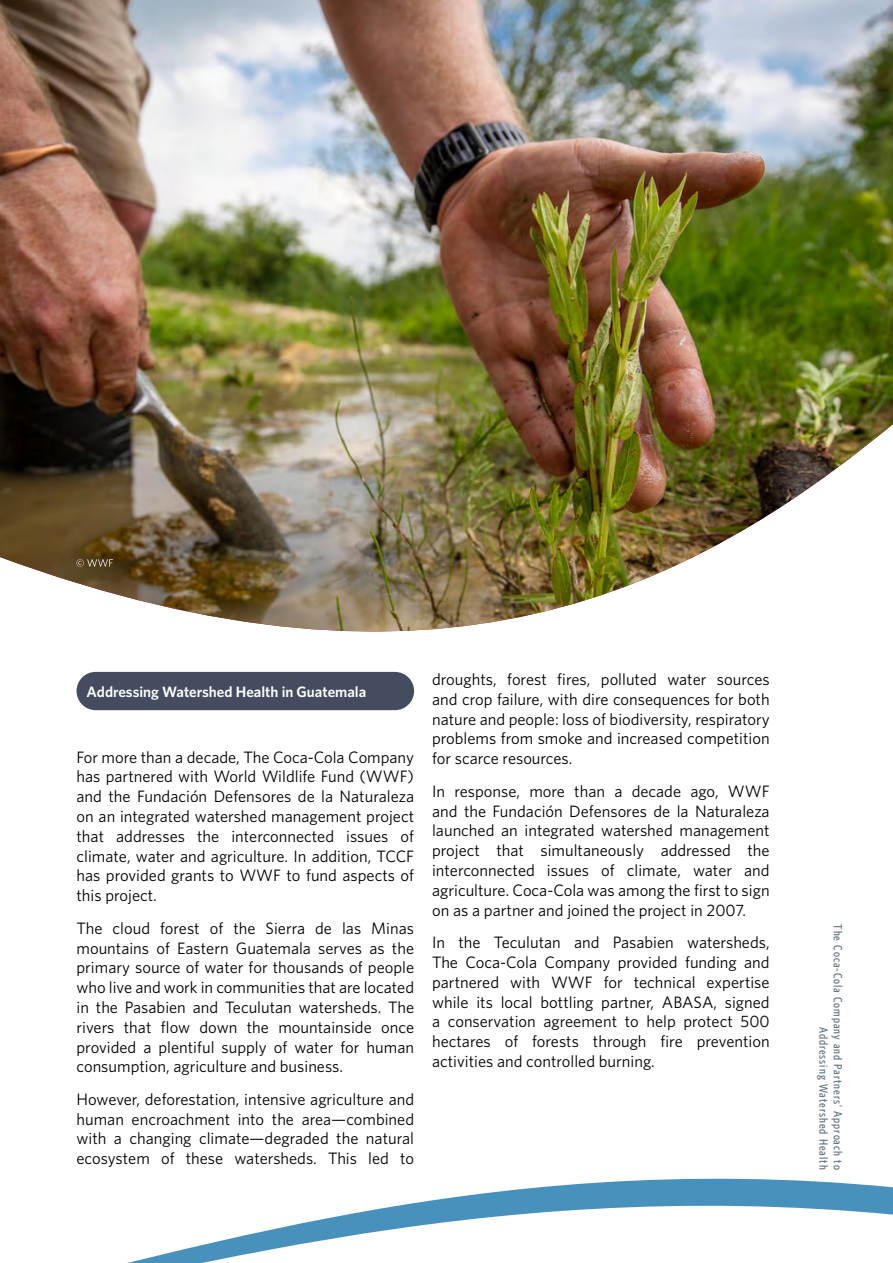
<style>
.page{position:relative;width:893px;height:1263px;background:#fff}
.page>*{position:absolute;margin:0;border:0;box-sizing:border-box;transform-origin:0 0}
.t1{font:16.5px/19.8px "Whitney";color:#000;text-align:justify}
.t2{font:600 15px "Whitney";color:#fff}
.t3{font:500 12px/14.4px "Whitney Condensed";letter-spacing:.08em;color:#5e7080;text-align:right}
</style>
<div class="page">
<svg style="left:127px;top:1178px;width:766px;height:85px"></svg>
<svg style="left:76px;top:671px;width:339px;height:40px;background:#51596a"></svg>
<img style="left:0;top:0;width:893px;height:632px">
<svg style="left:77px;top:559px;width:36px;height:8px"></svg>
<p class="t2" style="left:87px;top:682px;width:281px">Addressing Watershed Health in Guatemala</p>
<p class="t1" style="left:77px;top:746px;width:339px">For more than a decade, The Coca-Cola Company has partnered with World Wildlife Fund (WWF) and the Fundación Defensores de la Naturaleza on an integrated watershed management project that addresses the interconnected issues of climate, water and agriculture. In addition, TCCF has provided grants to WWF to fund aspects of this project.</p>
<p class="t1" style="left:77px;top:918px;width:339px">The cloud forest of the Sierra de las Minas mountains of Eastern Guatemala serves as the primary source of water for thousands of people who live and work in communities that are located in the Pasabien and Teculutan watersheds. The rivers that flow down the mountainside once provided a plentiful supply of water for human consumption, agriculture and business.</p>
<p class="t1" style="left:77px;top:1089px;width:339px">However, deforestation, intensive agriculture and human encroachment into the area—combined with a changing climate—degraded the natural ecosystem of these watersheds. This led to</p>
<p class="t1" style="left:432px;top:669px;width:339px">droughts, forest fires, polluted water sources and crop failure, with dire consequences for both nature and people: loss of biodiversity, respiratory problems from smoke and increased competition for scarce resources.</p>
<p class="t1" style="left:432px;top:781px;width:339px">In response, more than a decade ago, WWF and the Fundación Defensores de la Naturaleza launched an integrated watershed management project that simultaneously addressed the interconnected issues of climate, water and agriculture. Coca-Cola was among the first to sign on as a partner and joined the project in 2007.</p>
<p class="t1" style="left:432px;top:932px;width:339px">In the Teculutan and Pasabien watersheds, The Coca-Cola Company provided funding and partnered with WWF for technical expertise while its local bottling partner, ABASA, signed a conservation agreement to help protect 500 hectares of forests through fire prevention activities and controlled burning.</p>
<p class="t3" style="left:845px;top:924px;width:247px;rotate:90deg">The Coca-Cola Company and Partners’ Approach to<br>Addressing Watershed Health</p>
</div>
